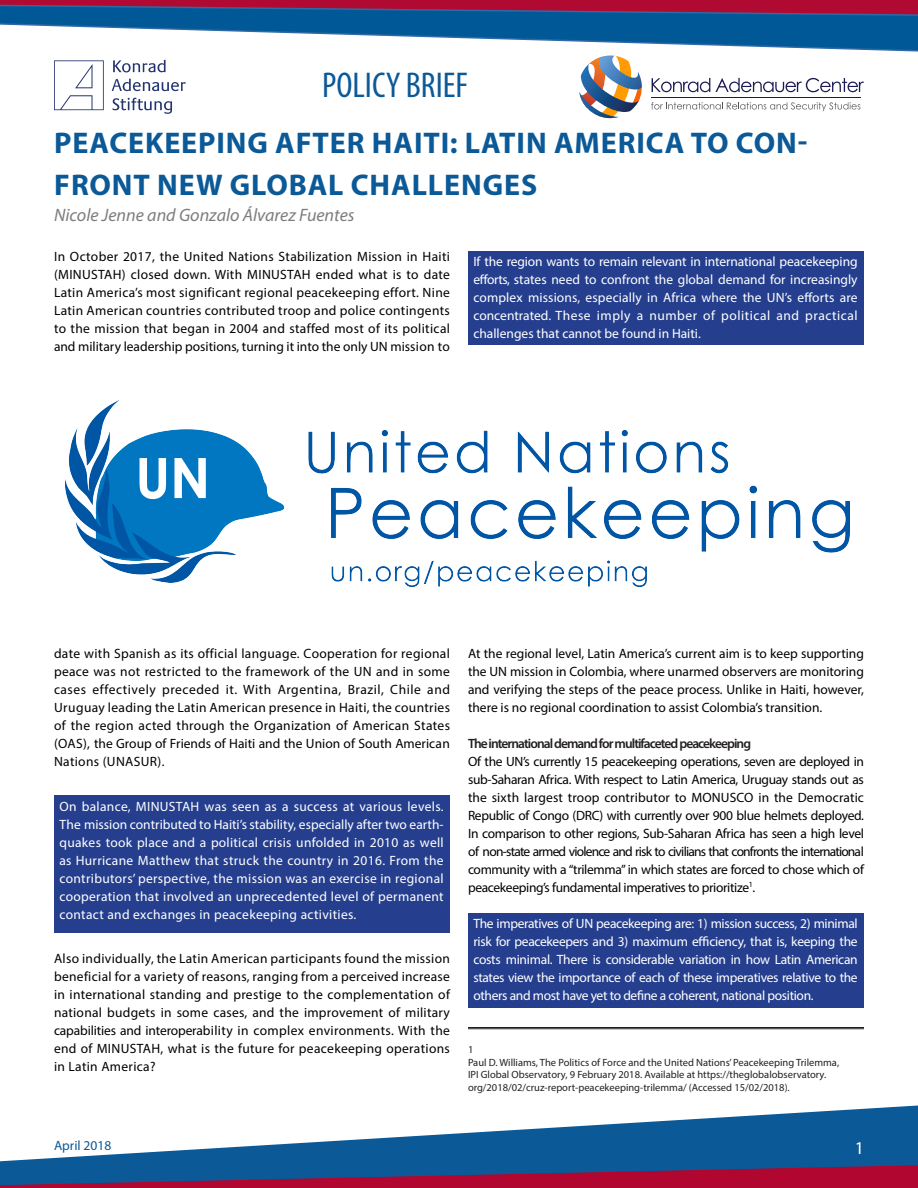
<style>
.page{position:relative;width:918px;height:1188px;background:#fff}
.page>*{position:absolute;margin:0;border:0;box-sizing:border-box;transform-origin:0 0}
.t1{font:condensed 36px "Myriad Pro";color:#0b5997}
.t2{font:700 30px/42px "Myriad Pro";letter-spacing:.03em;color:#0b5997}
.t3{font:italic 18px "Myriad Pro";color:#7d7d7d}
.t4{font:18px "Myriad Pro";color:#fff}
.t5{font:13.5px/18px "Myriad Pro";color:#000;text-align:justify}
.t6{font:13.5px/18px "Myriad Pro";color:#fff;text-align:justify}
.t7{font:600 13.5px "Myriad Pro";letter-spacing:-.07em;color:#231f20}
.t8{font:13.5px "Myriad Pro";color:#0b5997}
.t9{font:10.5px/12.6px "Myriad Pro";color:#231f20}
</style>
<div class="page">
<div style="left:0;top:1162px;width:918px;height:26px;background:#b00630"></div>
<svg style="left:0;top:1105px;width:918px;height:81px;fill:#0c5997"></svg>
<svg style="left:54px;top:60px;width:50px;height:50px"></svg>
<svg style="left:113px;top:60px;width:53px;height:12px"></svg>
<svg style="left:112px;top:79px;width:74px;height:12px"></svg>
<svg style="left:113px;top:98px;width:59px;height:16px"></svg>
<hr style="left:0;top:0;width:918px;height:2px;background:#b00a33">
<svg style="left:0;top:2px;width:918px;height:50px"></svg>
<svg style="left:579px;top:56px;width:63px;height:62px"></svg>
<svg style="left:651px;top:102px;width:209px;height:9px"></svg>
<svg style="left:652px;top:78px;width:212px;height:14px"></svg>
<hr style="left:651px;top:97px;width:209px;height:1px;background:#1c1c54">
<div style="left:468px;top:913px;width:396px;height:94px;background:#253f8e"></div>
<div style="left:468px;top:251px;width:396px;height:94px;background:#253f8e"></div>
<div style="left:54px;top:796px;width:396px;height:137px;background:#253f8e"></div>
<hr style="left:468px;top:1027px;width:396px;height:1px;background:#231f20">
<hr style="left:468px;top:1028px;width:396px;height:1px;background:#231f20">
<img style="left:65px;top:401px;width:785px;height:186px">
<h1 class="t1" style="left:322px;top:63px;width:147px">POLICY BRIEF</h1>
<p class="t2" style="left:54px;top:121px;width:755px">PEACEKEEPING AFTER HAITI: LATIN AMERICA TO CON-<br>FRONT NEW GLOBAL CHALLENGES</p>
<p class="t3" style="left:54px;top:204px;width:302px">Nicole Jenne and Gonzalo Álvarez Fuentes</p>
<p class="t5" style="left:54px;top:248px;width:398px">In October 2017, the United Nations Stabilization Mission in Haiti (MINUSTAH) closed down. With MINUSTAH ended what is to date Latin America’s most significant regional peacekeeping effort. Nine Latin American countries contributed troop and police contingents to the mission that began in 2004 and staffed most of its political and military leadership positions, turning it into the only UN mission to</p>
<p class="t6" style="left:473px;top:253px;width:386px">If the region wants to remain relevant in international peacekeeping efforts, states need to confront the global demand for increasingly complex missions, especially in Africa where the UN’s efforts are concentrated. These imply a number of political and practical challenges that cannot be found in Haiti.</p>
<p class="t5" style="left:54px;top:644px;width:398px">date with Spanish as its official language. Cooperation for regional peace was not restricted to the framework of the UN and in some cases effectively preceded it. With Argentina, Brazil, Chile and Uruguay leading the Latin American presence in Haiti, the countries of the region acted through the Organization of American States (OAS), the Group of Friends of Haiti and the Union of South American Nations (UNASUR).</p>
<p class="t5" style="left:468px;top:644px;width:398px">At the regional level, Latin America’s current aim is to keep supporting the UN mission in Colombia, where unarmed observers are monitoring and verifying the steps of the peace process. Unlike in Haiti, however, there is no regional coordination to assist Colombia’s transition.</p>
<p class="t7" style="left:468px;top:735px;width:285px">The international demand for multifaceted peacekeeping</p>
<p class="t5" style="left:468px;top:752px;width:398px">Of the UN’s currently 15 peacekeeping operations, seven are deployed in sub-Saharan Africa. With respect to Latin America, Uruguay stands out as the sixth largest troop contributor to MONUSCO in the Democratic Republic of Congo (DRC) with currently over 900 blue helmets deployed.<br>In comparison to other regions, Sub-Saharan Africa has seen a high level of non-state armed violence and risk to civilians that confronts the international community with a “trilemma” in which states are forced to chose which of peacekeeping’s fundamental imperatives to prioritize<sup>1</sup>.</p>
<p class="t6" style="left:59px;top:798px;width:386px">On balance, MINUSTAH was seen as a success at various levels.<br>The mission contributed to Haiti’s stability, especially after two earth&shy;quakes took place and a political crisis unfolded in 2010 as well as Hurricane Matthew that struck the country in 2016. From the contributors’ perspective, the mission was an exercise in regional cooperation that involved an unprecedented level of permanent contact and exchanges in peacekeeping activities.</p>
<p class="t5" style="left:54px;top:950px;width:398px">Also individually, the Latin American participants found the mission beneficial for a variety of reasons, ranging from a perceived increase in international standing and prestige to the complementation of national budgets in some cases, and the improvement of military capabilities and interoperability in complex environments. With the end of MINUSTAH, what is the future for peacekeeping operations in Latin America?</p>
<p class="t6" style="left:473px;top:914px;width:386px">The imperatives of UN peacekeeping are: 1) mission success, 2) minimal risk for peacekeepers and 3) maximum efficiency, that is, keeping the costs minimal. There is considerable variation in how Latin American states view the importance of each of these imperatives relative to the others and most have yet to define a coherent, national position.</p>
<p class="t9" style="left:468px;top:1043px;width:7px">1</p>
<p class="t9" style="left:468px;top:1056px;width:373px">Paul D. Williams, The Politics of Force and the United Nations’ Peacekeeping Trilemma,<br>IPI Global Observatory, 9 February 2018. Available at https://theglobalobservatory. org/2018/02/cruz-report-peacekeeping-trilemma/ (Accessed 15/02/2018).</p>
<p class="t8" style="left:54px;top:1137px;width:59px">April 2018</p>
<p class="t4" style="left:855px;top:1136px;width:11px">1</p>
</div>
